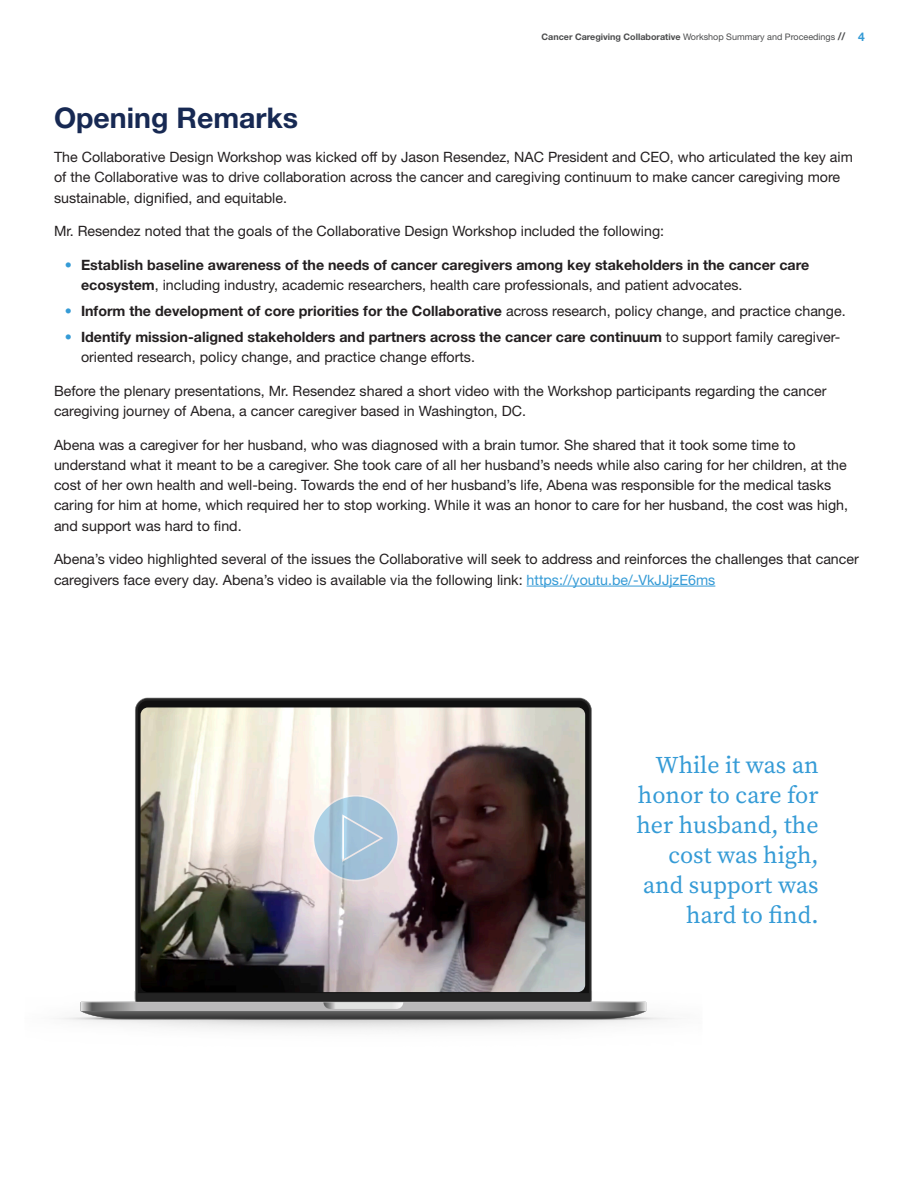
<style>
.page{position:relative;width:918px;height:1188px;background:#fff}
.page>*{position:absolute;margin:0;border:0;box-sizing:border-box;transform-origin:0 0}
.Headline_level_1{font:700 28.5px "Helvetica Neue LT Std";color:#172953}
.Pull_Quote{font:24px/30px "Source Serif Pro";color:#359bd6;text-align:right}
.Body_Copy_Main{font:14.25px/20.2px "Helvetica Neue LT Std";color:#231f20}
.t1{font:700 14.25px/20.2px "Helvetica Neue LT Std";color:#231f20}
.t2{font:700 9px "Helvetica Neue LT Std";color:#4b4c4d}
.s1{font-weight:400}
.s2{font-size:10.5px}
.s3{font-size:12px;color:#359bd6}
.s4{font-weight:400;color:#359bd6}
.s5{color:#359bd6}
.s6{font-weight:700}
</style>
<div class="page">
<hr style="left:527px;top:586px;width:188px;height:1px;background:#359bd6">
<img style="left:59px;top:697px;width:615px;height:333px">
<img style="left:141px;top:707px;width:444px;height:285px">
<svg style="left:313px;top:795px;width:86px;height:86px"></svg>
<p class="t2" style="left:542px;top:31px;width:325px">Cancer Caregiving Collaborative <span class="s1">Workshop Summary and Proceedings</span> <span class="s2">//</span> <span class="s3">4</span></p>
<p class="Headline_level_1" style="left:54px;top:101px;width:246px">Opening Remarks</p>
<p class="Body_Copy_Main" style="left:54px;top:147px;width:800px">The Collaborative Design Workshop was kicked off by Jason Resendez, NAC President and CEO, who articulated the key aim of the Collaborative was to drive collaboration across the cancer and caregiving continuum to make cancer caregiving more sustainable, dignified, and equitable.</p>
<p class="Body_Copy_Main" style="left:54px;top:221px;width:612px">Mr. Resendez noted that the goals of the Collaborative Design Workshop included the following:</p>
<p class="t1" style="left:81px;top:255px;width:730px;text-indent:-16px"><span class="s4">•</span> Establish baseline awareness of the needs of cancer caregivers among key stakeholders in the cancer care ecosystem<span class="s1">, including industry, academic researchers, health care professionals, and patient advocates.</span></p>
<p class="t1" style="left:65px;top:300px;width:782px"><span class="s4">•</span> Inform the development of core priorities for the Collaborative <span class="s1">across research, policy change, and practice change.</span></p>
<p class="Body_Copy_Main" style="left:81px;top:326px;width:761px;text-indent:-16px"><span class="s5">•</span> <span class="s6">Identify mission-aligned stakeholders and partners across the cancer care continuum</span> to support family caregiver&shy;oriented research, policy change, and practice change efforts.</p>
<p class="Body_Copy_Main" style="left:54px;top:380px;width:774px">Before the plenary presentations, Mr. Resendez shared a short video with the Workshop participants regarding the cancer caregiving journey of Abena, a cancer caregiver based in Washington, DC.</p>
<p class="Body_Copy_Main" style="left:54px;top:434px;width:796px">Abena was a caregiver for her husband, who was diagnosed with a brain tumor. She shared that it took some time to understand what it meant to be a caregiver. She took care of all her husband’s needs while also caring for her children, at the cost of her own health and well-being. Towards the end of her husband’s life, Abena was responsible for the medical tasks caring for him at home, which required her to stop working. While it was an honor to care for her husband, the cost was high, and support was hard to find.</p>
<p class="Body_Copy_Main" style="left:54px;top:549px;width:806px">Abena’s video highlighted several of the issues the Collaborative will seek to address and reinforces the challenges that cancer caregivers face every day. Abena’s video is available via the following link: <span class="s5">https://youtu.be/-VkJJjzE6ms</span></p>
<p class="Pull_Quote" style="left:636px;top:750px;width:184px">While it was an honor to care for her husband, the cost was high, and support was hard to find.</p>
</div>
